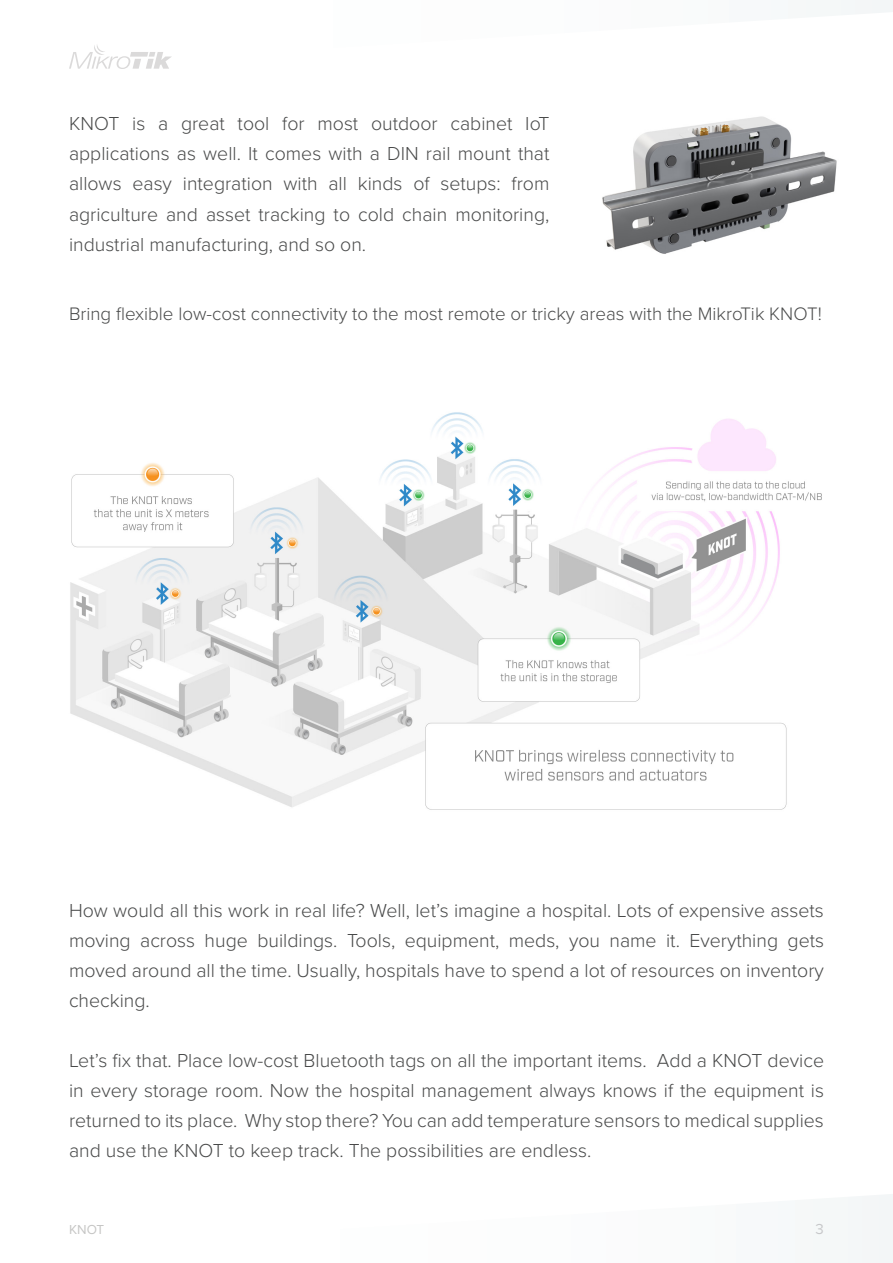
<style>
.page{position:relative;width:893px;height:1263px;background:#fff}
.page>*{position:absolute;margin:0;border:0;box-sizing:border-box;transform-origin:0 0}
.Teksts{font:300 19.5px/30px "Proxima Nova";color:#494a4a;text-align:justify}
.Teksts-2{font:300 18.75px "Proxima Nova";color:#494a4a}
.t1{font:15px "Proxima Nova";color:#c7c8ca}
.t2{font:13.5px "Proxima Nova";color:#c6c6c5}
</style>
<div class="page">
<svg style="left:841px;top:0;width:52px;height:15px"></svg>
<div style="left:848px;top:1194px;width:45px;height:69px;background:#f4f6f7"></div>
<svg style="left:69px;top:45px;width:103px;height:24px"></svg>
<img style="left:602px;top:116px;width:235px;height:138px">
<img style="left:70px;top:412px;width:752px;height:398px">
<p class="Teksts" style="left:69px;top:108px;width:482px">KNOT is a great tool for most outdoor cabinet IoT applications as well. It comes with a DIN rail mount that allows easy integration with all kinds of setups: from agriculture and asset tracking to cold chain monitoring, industrial manufacturing, and so on.</p>
<p class="Teksts-2" style="left:69px;top:300px;width:754px">Bring flexible low-cost connectivity to the most remote or tricky areas with the MikroTik KNOT!</p>
<p class="Teksts" style="left:69px;top:894px;width:757px">How would all this work in real life? Well, let’s imagine a hospital. Lots of expensive assets moving across huge buildings. Tools, equipment, meds, you name it. Everything gets moved around all the time. Usually, hospitals have to spend a lot of resources on inventory checking.</p>
<p class="Teksts" style="left:69px;top:1044px;width:757px">Let’s fix that. Place low-cost Bluetooth tags on all the important items. Add a KNOT device in every storage room. Now the hospital management always knows if the equipment is returned to its place. Why stop there? You can add temperature sensors to medical supplies and use the KNOT to keep track. The possibilities are endless.</p>
<p class="t2" style="left:69px;top:1219px;width:37px">KNOT</p>
<p class="t1" style="left:816px;top:1218px;width:10px">3</p>
</div>
